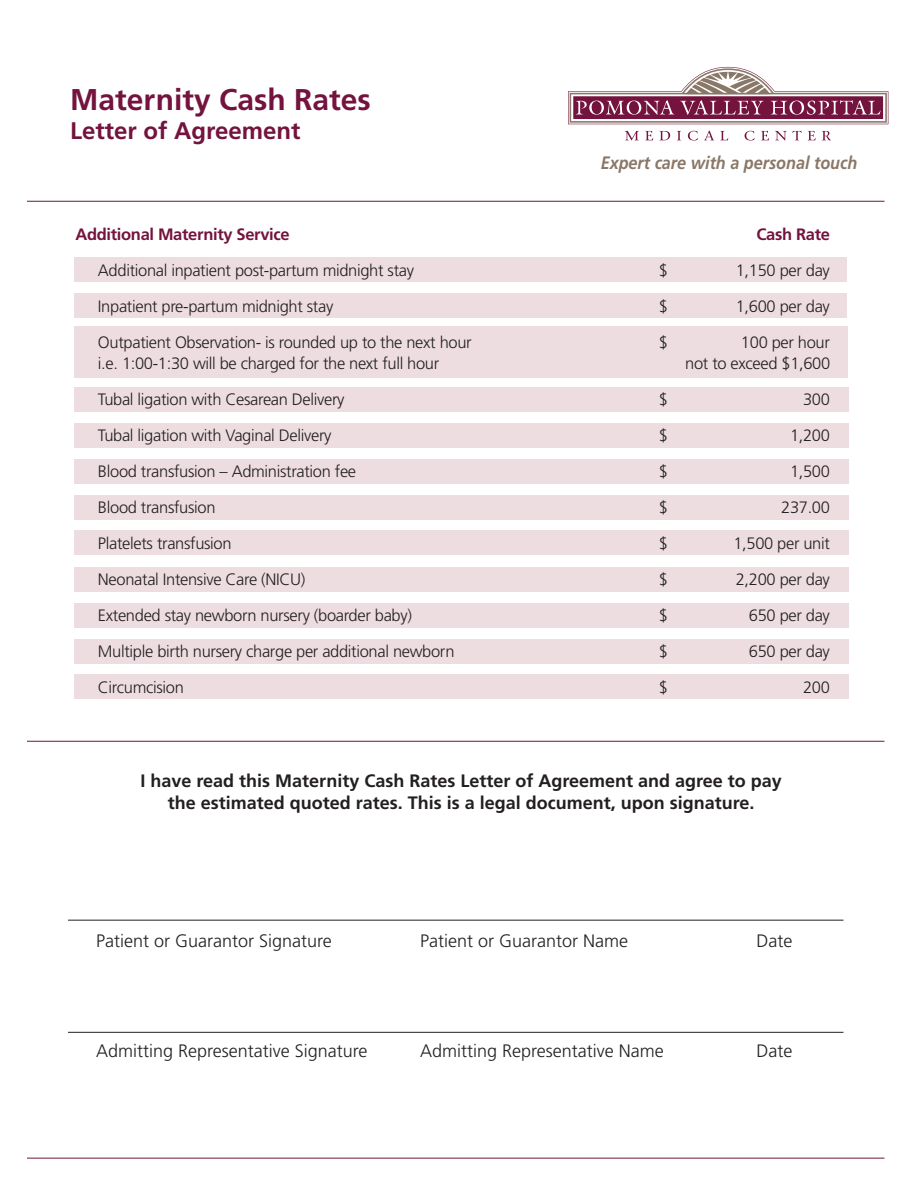
<style>
.page{position:relative;width:918px;height:1188px;background:#fff}
.page>*{position:absolute;margin:0;border:0;box-sizing:border-box;transform-origin:0 0}
.t1{font:700 30px "Frutiger";color:#73133e}
.t2{font:700 24px "Frutiger";color:#73133e}
.t3{font:700 18px/21.6px "Frutiger";color:#231f20;text-align:center}
.t4{font:300 18px "Frutiger";color:#231f20}
.t5{font:italic 700 18px "Frutiger";color:#897767;scale:.9 1}
.t6{font:300 16.5px "Frutiger";letter-spacing:-.02em;color:#231f20}
.t7{font:700 16.5px "Frutiger";letter-spacing:-.02em;color:#73133e}
</style>
<div class="page">
<div style="left:75px;top:257px;width:772px;height:25px;background:#eddde1"></div>
<div style="left:75px;top:293px;width:772px;height:25px;background:#eddde1"></div>
<div style="left:75px;top:326px;width:773px;height:52px;background:#eddde1"></div>
<div style="left:75px;top:387px;width:774px;height:24px;background:#eddde1"></div>
<div style="left:75px;top:423px;width:774px;height:25px;background:#eddde1"></div>
<div style="left:75px;top:459px;width:774px;height:25px;background:#eddde1"></div>
<div style="left:75px;top:495px;width:774px;height:24px;background:#eddde1"></div>
<div style="left:75px;top:530px;width:774px;height:25px;background:#eddde1"></div>
<div style="left:75px;top:567px;width:774px;height:25px;background:#eddde1"></div>
<div style="left:75px;top:603px;width:774px;height:24px;background:#eddde1"></div>
<div style="left:75px;top:639px;width:774px;height:25px;background:#eddde1"></div>
<div style="left:75px;top:674px;width:774px;height:25px;background:#eddde1"></div>
<hr style="left:68px;top:920px;width:775px;height:1px;background:#231f20">
<hr style="left:68px;top:1032px;width:775px;height:1px;background:#231f20">
<hr style="left:27px;top:201px;width:858px;height:1px;background:#73133e">
<hr style="left:27px;top:741px;width:858px;height:1px;background:#73133e">
<hr style="left:27px;top:1158px;width:858px;height:1px;background:#73133e">
<svg style="left:568px;top:67px;width:320px;height:57px"></svg>
<svg style="left:625px;top:131px;width:14px;height:9px"></svg>
<svg style="left:645px;top:131px;width:8px;height:9px"></svg>
<svg style="left:660px;top:131px;width:10px;height:9px"></svg>
<svg style="left:677px;top:131px;width:4px;height:9px"></svg>
<svg style="left:688px;top:131px;width:10px;height:9px"></svg>
<svg style="left:704px;top:131px;width:10px;height:9px"></svg>
<svg style="left:720px;top:131px;width:8px;height:9px"></svg>
<svg style="left:745px;top:131px;width:10px;height:9px"></svg>
<svg style="left:761px;top:131px;width:8px;height:9px"></svg>
<svg style="left:775px;top:131px;width:27px;height:9px"></svg>
<svg style="left:808px;top:131px;width:8px;height:9px"></svg>
<svg style="left:822px;top:131px;width:9px;height:9px"></svg>
<h1 class="t1" style="left:70px;top:82px;width:302px">Maternity Cash Rates</h1>
<h2 class="t2" style="left:70px;top:116px;width:232px">Letter of Agreement</h2>
<p class="t5" style="left:601px;top:152px;width:287px">Expert care with a personal touch</p>
<p class="t7" style="left:75px;top:224px;width:216px">Additional Maternity Service</p>
<p class="t7" style="left:757px;top:224px;width:75px">Cash Rate</p>
<p class="t6" style="left:98px;top:261px;width:318px">Additional inpatient post-partum midnight stay</p>
<p class="t6" style="left:659px;top:261px;width:11px">$</p>
<p class="t6" style="left:736px;top:261px;width:96px">1,150 per day</p>
<p class="t6" style="left:98px;top:297px;width:237px">Inpatient pre-partum midnight stay</p>
<p class="t6" style="left:659px;top:297px;width:11px">$</p>
<p class="t6" style="left:736px;top:297px;width:96px">1,600 per day</p>
<p class="t6" style="left:98px;top:333px;width:375px">Outpatient Observation- is rounded up to the next hour</p>
<p class="t6" style="left:659px;top:333px;width:11px">$</p>
<p class="t6" style="left:741px;top:333px;width:91px">100 per hour</p>
<p class="t6" style="left:98px;top:354px;width:343px">i.e. 1:00-1:30 will be charged for the next full hour</p>
<p class="t6" style="left:685px;top:354px;width:147px">not to exceed $1,600</p>
<p class="t6" style="left:98px;top:390px;width:248px">Tubal ligation with Cesarean Delivery</p>
<p class="t6" style="left:659px;top:390px;width:11px">$</p>
<p class="t6" style="left:803px;top:390px;width:28px">300</p>
<p class="t6" style="left:98px;top:426px;width:235px">Tubal ligation with Vaginal Delivery</p>
<p class="t6" style="left:659px;top:426px;width:11px">$</p>
<p class="t6" style="left:790px;top:426px;width:41px">1,200</p>
<p class="t6" style="left:98px;top:462px;width:260px">Blood transfusion – Administration fee</p>
<p class="t6" style="left:659px;top:462px;width:11px">$</p>
<p class="t6" style="left:790px;top:462px;width:41px">1,500</p>
<p class="t6" style="left:98px;top:498px;width:119px">Blood transfusion</p>
<p class="t6" style="left:659px;top:498px;width:11px">$</p>
<p class="t6" style="left:781px;top:498px;width:50px">237.00</p>
<p class="t6" style="left:98px;top:534px;width:135px">Platelets transfusion</p>
<p class="t6" style="left:659px;top:534px;width:11px">$</p>
<p class="t6" style="left:733px;top:534px;width:98px">1,500 per unit</p>
<p class="t6" style="left:98px;top:570px;width:209px">Neonatal Intensive Care (NICU)</p>
<p class="t6" style="left:659px;top:570px;width:11px">$</p>
<p class="t6" style="left:736px;top:570px;width:96px">2,200 per day</p>
<p class="t6" style="left:98px;top:606px;width:316px">Extended stay newborn nursery (boarder baby)</p>
<p class="t6" style="left:659px;top:606px;width:11px">$</p>
<p class="t6" style="left:749px;top:606px;width:83px">650 per day</p>
<p class="t6" style="left:98px;top:642px;width:358px">Multiple birth nursery charge per additional newborn</p>
<p class="t6" style="left:659px;top:642px;width:11px">$</p>
<p class="t6" style="left:749px;top:642px;width:83px">650 per day</p>
<p class="t6" style="left:98px;top:678px;width:87px">Circumcision</p>
<p class="t6" style="left:659px;top:678px;width:11px">$</p>
<p class="t6" style="left:803px;top:678px;width:28px">200</p>
<p class="t3" style="left:140px;top:770px;width:643px">I have read this Maternity Cash Rates Letter of Agreement and agree to pay the estimated quoted rates. This is a legal document, upon signature.</p>
<p class="t4" style="left:96px;top:931px;width:237px">Patient or Guarantor Signature</p>
<p class="t4" style="left:420px;top:931px;width:210px">Patient or Guarantor Name</p>
<p class="t4" style="left:756px;top:931px;width:38px">Date</p>
<p class="t4" style="left:96px;top:1041px;width:273px">Admitting Representative Signature</p>
<p class="t4" style="left:420px;top:1041px;width:245px">Admitting Representative Name</p>
<p class="t4" style="left:756px;top:1041px;width:38px">Date</p>
</div>
